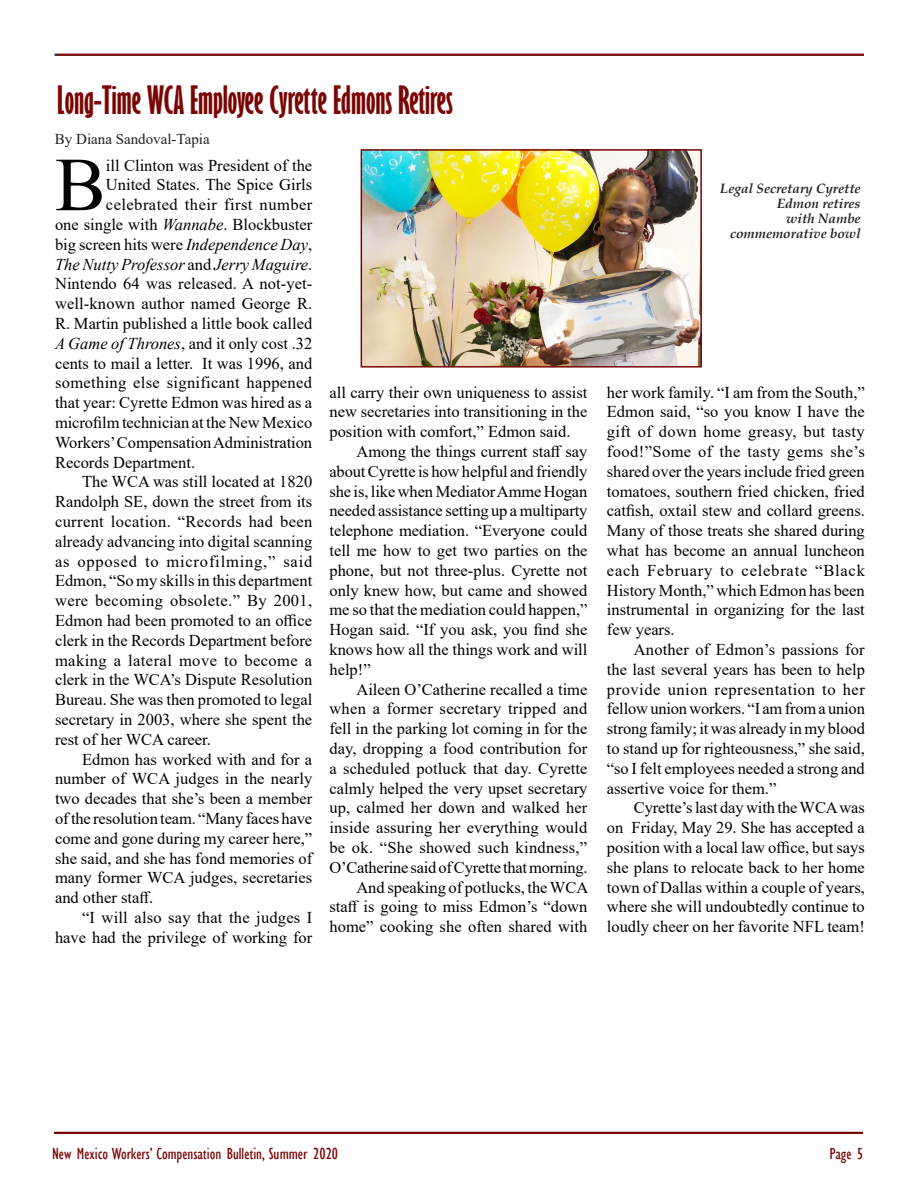
<style>
.page{position:relative;width:918px;height:1188px;background:#fff}
.page>*{position:absolute;margin:0;border:0;box-sizing:border-box;transform-origin:0 0}
.Bulletin_Heading{font:76.35px "Times New Roman";color:#000}
.Bulletin_Heading-2{font:700 extra-condensed 36px "Gill Sans";color:#7a0604}
.Bulletin_Heading-3{font:16.5px/19.8px "Times New Roman";color:#000;text-align:justify}
.t1{font:condensed 16.5px "Gill Sans";color:#7a0604}
.Bulletin_Heading-4{font:italic 16.5px "Times New Roman";color:#000}
.Bulletin_Heading-5{font:16.5px "Times New Roman";letter-spacing:.02em;color:#000}
.Bulletin_Heading-6{font:16.5px "Times New Roman";letter-spacing:.03em;color:#000}
.Bulletin_Text{font:15px "Times New Roman";color:#231f20}
.photo_captions{font:italic 700 13.5px/15px "Book Antiqua";color:#231f20;text-align:right}
.s1{font-style:italic}
.s2{font-style:normal}
</style>
<div class="page">
<hr style="left:54px;top:54px;width:809px;height:2px;background:#00aeef">
<hr style="left:55px;top:54px;width:809px;height:2px;background:#7a0604">
<hr style="left:54px;top:1132px;width:809px;height:2px;background:#7a0604">
<img style="left:364px;top:152px;width:335px;height:213px">
<div style="left:361px;top:149px;width:341px;height:219px;border:2px solid #7a0604"></div>
<p class="Bulletin_Heading-2" style="left:57px;top:78px;width:397px">Long-Time WCA Employee Cyrette Edmons Retires</p>
<p class="Bulletin_Text" style="left:55px;top:128px;width:156px">By Diana Sandoval-Tapia</p>
<p class="Bulletin_Heading" style="left:55px;top:131px;width:52px">B</p>
<p class="Bulletin_Heading-3" style="left:106px;top:155px;width:208px">ill Clinton was President of the</p>
<p class="Bulletin_Heading-3" style="left:106px;top:174px;width:208px">United States. The Spice Girls</p>
<p class="Bulletin_Heading-6" style="left:106px;top:193px;width:208px">celebrated their first number</p>
<p class="Bulletin_Heading-3" style="left:55px;top:214px;width:259px">one single with <span class="s1">Wannabe</span>. Blockbuster</p>
<p class="Bulletin_Heading-3" style="left:55px;top:234px;width:259px">big screen hits were <span class="s1">Independence Day</span>,</p>
<p class="Bulletin_Heading-4" style="left:55px;top:253px;width:259px">The Nutty Professor <span class="s2">and</span> Jerry Maguire<span class="s2">.</span></p>
<p class="Bulletin_Heading-3" style="left:55px;top:273px;width:259px">Nintendo 64 was released. A not-yet-</p>
<p class="Bulletin_Heading-3" style="left:55px;top:293px;width:259px">well-known author named George R.</p>
<p class="Bulletin_Heading-3" style="left:55px;top:313px;width:259px">R. Martin published a little book called</p>
<p class="Bulletin_Heading-3" style="left:55px;top:333px;width:259px"><span class="s1">A Game of Thrones</span>, and it only cost .32</p>
<p class="Bulletin_Heading-3" style="left:55px;top:353px;width:259px">cents to mail a letter. It was 1996, and</p>
<p class="Bulletin_Heading-5" style="left:55px;top:371px;width:259px">something else significant happened</p>
<p class="Bulletin_Heading-3" style="left:55px;top:392px;width:259px">that year: Cyrette Edmon was hired as a</p>
<p class="Bulletin_Heading-3" style="left:55px;top:412px;width:259px">microfilm technician at the New Mexico</p>
<p class="Bulletin_Heading-3" style="left:55px;top:432px;width:259px">Workers’ Compensation Administration</p>
<p class="Bulletin_Heading-3" style="left:55px;top:452px;width:142px">Records Department.</p>
<p class="Bulletin_Heading-3" style="left:55px;top:471px;width:259px;text-indent:27px">The WCA was still located at 1820<br>Randolph SE, down the street from its current location. “Records had been already advancing into digital scanning as opposed to microfilming,” said Edmon, “So my skills in this department were becoming obsolete.” By 2001, Edmon had been promoted to an office clerk in the Records Department before making a lateral move to become a clerk in the WCA’s Dispute Resolution Bureau. She was then promoted to legal secretary in 2003, where she spent the rest of her WCA career.</p>
<p class="Bulletin_Heading-3" style="left:55px;top:749px;width:259px;text-indent:27px">Edmon has worked with and for a number of WCA judges in the nearly two decades that she’s been a member of the resolution team. “Many faces have come and gone during my career here,” she said, and she has fond memories of many former WCA judges, secretaries and other staff.</p>
<p class="Bulletin_Heading-3" style="left:55px;top:907px;width:259px;text-align:right">“I will also say that the judges I have had the privilege of working for</p>
<p class="Bulletin_Heading-3" style="left:329px;top:382px;width:260px">all carry their own uniqueness to assist new secretaries into transitioning in the position with comfort,” Edmon said.</p>
<p class="Bulletin_Heading-3" style="left:329px;top:441px;width:260px;text-indent:27px">Among the things current staff say about Cyrette is how helpful and friendly she is, like when Mediator Amme Hogan needed assistance setting up a multiparty telephone mediation. “Everyone could tell me how to get two parties on the phone, but not three-plus. Cyrette not only knew how, but came and showed me so that the mediation could happen,” Hogan said. “If you ask, you find she knows how all the things work and will help!”</p>
<p class="Bulletin_Heading-3" style="left:329px;top:679px;width:260px;text-indent:27px">Aileen O’Catherine recalled a time when a former secretary tripped and fell in the parking lot coming in for the day, dropping a food contribution for a scheduled potluck that day. Cyrette calmly helped the very upset secretary up, calmed her down and walked her inside assuring her everything would be ok. “She showed such kindness,” O’Catherine said of Cyrette that morning.</p>
<p class="Bulletin_Heading-3" style="left:329px;top:877px;width:260px;text-indent:27px">And speaking of potlucks, the WCA staff is going to miss Edmon’s “down home” cooking she often shared with</p>
<p class="photo_captions" style="left:720px;top:181px;width:142px">Legal Secretary Cyrette<br>Edmon retires</p>
<p class="photo_captions" style="left:730px;top:211px;width:132px">with Nambe commemorative bowl</p>
<p class="Bulletin_Heading-3" style="left:607px;top:382px;width:260px">her work family. “I am from the South,” Edmon said, “so you know I have the gift of down home greasy, but tasty food!”Some of the tasty gems she’s shared over the years include fried green tomatoes, southern fried chicken, fried catfish, oxtail stew and collard greens.<br>Many of those treats she shared during what has become an annual luncheon each February to celebrate “Black History Month,” which Edmon has been instrumental in organizing for the last few years.</p>
<p class="Bulletin_Heading-3" style="left:607px;top:639px;width:260px;text-indent:27px">Another of Edmon’s passions for the last several years has been to help provide union representation to her fellow union workers. “I am from a union strong family; it was already in my blood to stand up for righteousness,” she said, “so I felt employees needed a strong and assertive voice for them.”</p>
<p class="Bulletin_Heading-3" style="left:607px;top:798px;width:260px;text-indent:27px">Cyrette’s last day with the WCA was on Friday, May 29. She has accepted a position with a local law office, but says she plans to relocate back to her home town of Dallas within a couple of years, where she will undoubtedly continue to loudly cheer on her favorite NFL team!</p>
<p class="t1" style="left:52px;top:1144px;width:288px">New Mexico Workers’ Compensation Bulletin, Summer 2020</p>
<p class="t1" style="left:829px;top:1144px;width:35px">Page 5</p>
</div>
